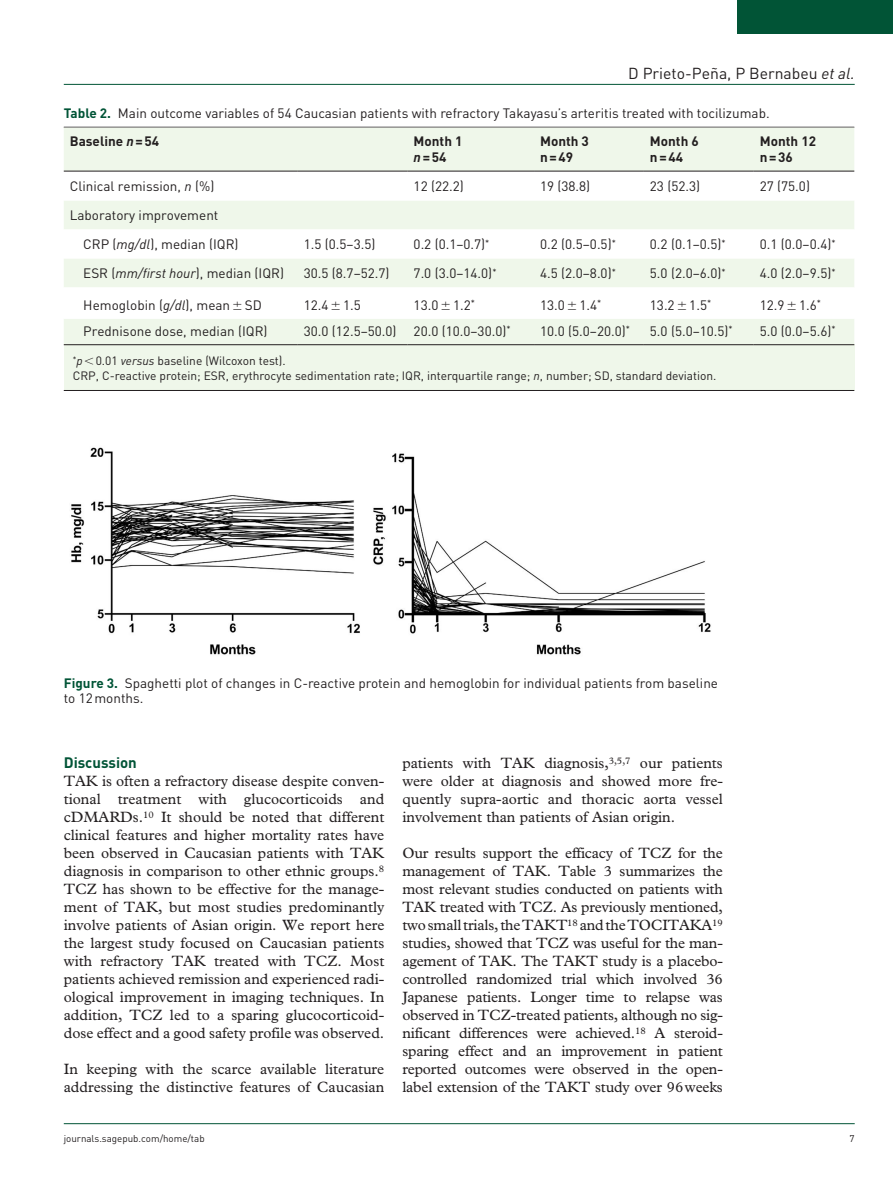
<style>
.page{position:relative;width:893px;height:1191px;background:#fff}
.page>*{position:absolute;margin:0;border:0;box-sizing:border-box;transform-origin:0 0}
.t1{font:15.75px "DIN";color:#231f20}
.t2{font:15px/18px "Plantin Std";color:#231f20;text-align:justify}
.t3{font:700 15px "DIN";color:#015436}
.t4{font:13.5px/28.5px "DIN";color:#231f20}
.t5{font:700 13.5px/15.8px "DIN";color:#231f20}
.t6{font:12px/14.2px "DIN";color:#231f20}
.t7{font:9.75px "DIN";color:#231f20}
.s1{font-style:italic}
.s2{font-weight:700;color:#015436}
.s3{font-weight:700}
.s4{font-weight:700;font-style:italic}
</style>
<div class="page">
<hr style="left:64px;top:84px;width:791px;height:1px;background:#015436">
<hr style="left:64px;top:1123px;width:791px;height:1px;background:#015436">
<div style="left:738px;top:0;width:155px;height:34px;background:#015436"></div>
<div style="left:64px;top:344px;width:791px;height:46px;background:#eff7ea"></div>
<hr style="left:64px;top:127px;width:790px;height:1px;background:#231f20">
<hr style="left:64px;top:390px;width:790px;height:1px;background:#231f20">
<div style="left:64px;top:128px;width:790px;height:216px;background:#eff7ea"></div>
<svg style="left:64px;top:172px;width:790px;height:147px"></svg>
<hr style="left:64px;top:171px;width:234px;height:1px;background:#231f20">
<hr style="left:298px;top:171px;width:110px;height:1px;background:#231f20">
<hr style="left:408px;top:171px;width:126px;height:1px;background:#231f20">
<hr style="left:534px;top:171px;width:110px;height:1px;background:#231f20">
<hr style="left:644px;top:171px;width:110px;height:1px;background:#231f20">
<hr style="left:754px;top:171px;width:100px;height:1px;background:#231f20">
<hr style="left:64px;top:344px;width:234px;height:1px;background:#231f20">
<hr style="left:298px;top:344px;width:110px;height:1px;background:#231f20">
<hr style="left:408px;top:344px;width:126px;height:1px;background:#231f20">
<hr style="left:534px;top:344px;width:110px;height:1px;background:#231f20">
<hr style="left:644px;top:344px;width:110px;height:1px;background:#231f20">
<hr style="left:754px;top:344px;width:100px;height:1px;background:#231f20">
<img style="left:71px;top:447px;width:640px;height:208px">
<svg style="left:234px;top:301px;width:7px;height:8px"></svg>
<svg style="left:332px;top:301px;width:8px;height:8px"></svg>
<svg style="left:442px;top:301px;width:8px;height:8px"></svg>
<svg style="left:568px;top:301px;width:8px;height:8px"></svg>
<svg style="left:678px;top:301px;width:8px;height:8px"></svg>
<svg style="left:788px;top:301px;width:8px;height:8px"></svg>
<p class="t1" style="left:628px;top:63px;width:228px">D Prieto-Peña, P Bernabeu <span class="s1">et al.</span></p>
<p class="t4" style="left:70px;top:98px;width:701px;text-indent:-6px"><span class="s2">Table 2.</span> Main outcome variables of 54 Caucasian patients with refractory Takayasu’s arteritis treated with tocilizumab.<br><span class="s3">Baseline</span> <span class="s4">n</span><span class="s3">=54</span></p>
<p class="t5" style="left:414px;top:133px;width:50px">Month 1 <span class="s1">n</span>=54</p>
<p class="t5" style="left:540px;top:133px;width:50px">Month 3 n=49</p>
<p class="t5" style="left:650px;top:133px;width:50px">Month 6 n=44</p>
<p class="t5" style="left:760px;top:133px;width:58px">Month 12 n=36</p>
<p class="t4" style="left:70px;top:172px;width:146px">Clinical remission, <span class="s1">n</span> (%)</p>
<p class="t4" style="left:414px;top:172px;width:52px">12 (22.2)</p>
<p class="t4" style="left:540px;top:172px;width:52px">19 (38.8)</p>
<p class="t4" style="left:650px;top:172px;width:52px">23 (52.3)</p>
<p class="t4" style="left:760px;top:172px;width:52px">27 (75.0)</p>
<p class="t4" style="left:83px;top:201px;width:157px;line-height:29px;text-indent:-14px">Laboratory improvement<br>CRP (<span class="s1">mg/dl</span>), median (IQR)</p>
<p class="t4" style="left:304px;top:230px;width:73px">1.5 (0.5–3.5)</p>
<p class="t4" style="left:414px;top:230px;width:77px">0.2 (0.1–0.7)<sup>*</sup></p>
<p class="t4" style="left:540px;top:230px;width:77px">0.2 (0.5–0.5)<sup>*</sup></p>
<p class="t4" style="left:650px;top:230px;width:77px">0.2 (0.1–0.5)<sup>*</sup></p>
<p class="t4" style="left:760px;top:230px;width:77px">0.1 (0.0–0.4)<sup>*</sup></p>
<p class="t4" style="left:83px;top:259px;width:202px">ESR (<span class="s1">mm/first hour</span>), median (IQR)</p>
<p class="t4" style="left:304px;top:259px;width:87px">30.5 (8.7–52.7)</p>
<p class="t4" style="left:414px;top:259px;width:84px">7.0 (3.0–14.0)<sup>*</sup></p>
<p class="t4" style="left:540px;top:259px;width:77px">4.5 (2.0–8.0)<sup>*</sup></p>
<p class="t4" style="left:650px;top:259px;width:77px">5.0 (2.0–6.0)<sup>*</sup></p>
<p class="t4" style="left:760px;top:259px;width:77px">4.0 (2.0–9.5)<sup>*</sup></p>
<p class="t4" style="left:83px;top:290px;width:180px">Hemoglobin (<span class="s1">g/dl</span>), mean SD</p>
<p class="t4" style="left:304px;top:290px;width:59px">12.4 1.5</p>
<p class="t4" style="left:414px;top:290px;width:63px">13.0 1.2<sup>*</sup></p>
<p class="t4" style="left:540px;top:290px;width:63px">13.0 1.4<sup>*</sup></p>
<p class="t4" style="left:650px;top:290px;width:63px">13.2 1.5<sup>*</sup></p>
<p class="t4" style="left:760px;top:290px;width:63px">12.9 1.6<sup>*</sup></p>
<p class="t4" style="left:83px;top:316px;width:186px">Prednisone dose, median (IQR)</p>
<p class="t4" style="left:304px;top:316px;width:94px">30.0 (12.5–50.0)</p>
<p class="t4" style="left:414px;top:316px;width:98px">20.0 (10.0–30.0)<sup>*</sup></p>
<p class="t4" style="left:540px;top:316px;width:91px">10.0 (5.0–20.0)<sup>*</sup></p>
<p class="t4" style="left:650px;top:316px;width:84px">5.0 (5.0–10.5)<sup>*</sup></p>
<p class="t4" style="left:760px;top:316px;width:77px">5.0 (0.0–5.6)<sup>*</sup></p>
<p class="t6" style="left:73px;top:354px;width:645px"><sup>*</sup><span class="s1">p</span> 0.01 <span class="s1">versus</span> baseline (Wilcoxon test).<br>CRP, C-reactive protein; ESR, erythrocyte sedimentation rate; IQR, interquartile range; <span class="s1">n</span>, number; SD, standard deviation.</p>
<p class="t4" style="left:64px;top:674px;width:656px;line-height:15.8px"><span class="s2">Figure 3.</span> Spaghetti plot of changes in C-reactive protein and hemoglobin for individual patients from baseline to 12months.</p>
<p class="t3" style="left:64px;top:753px;width:75px">Discussion</p>
<p class="t2" style="left:64px;top:772px;width:322px">TAK is often a refractory disease despite conven&shy;tional treatment with glucocorticoids and cDMARDs.<sup>10</sup> It should be noted that different clinical features and higher mortality rates have been observed in Caucasian patients with TAK diagnosis in comparison to other ethnic groups.<sup>8<br></sup>TCZ has shown to be effective for the manage&shy;ment of TAK, but most studies predominantly involve patients of Asian origin. We report here the largest study focused on Caucasian patients with refractory TAK treated with TCZ. Most patients achieved remission and experienced radi&shy;ological improvement in imaging techniques. In addition, TCZ led to a sparing glucocorticoid&shy;dose effect and a good safety profile was observed.</p>
<p class="t2" style="left:64px;top:1060px;width:322px">In keeping with the scarce available literature addressing the distinctive features of Caucasian</p>
<p class="t2" style="left:402px;top:754px;width:322px">patients with TAK diagnosis,<sup>3,5,7</sup> our patients were older at diagnosis and showed more fre&shy;quently supra-aortic and thoracic aorta vessel involvement than patients of Asian origin.</p>
<p class="t2" style="left:402px;top:844px;width:322px">Our results support the efficacy of TCZ for the management of TAK. Table 3 summarizes the most relevant studies conducted on patients with TAK treated with TCZ. As previously mentioned, two small trials, the TAKT<sup>18</sup> and the TOCITAKA<sup>19 </sup>studies, showed that TCZ was useful for the man&shy;agement of TAK. The TAKT study is a placebo&shy;controlled randomized trial which involved 36<br>Japanese patients. Longer time to relapse was observed in TCZ-treated patients, although no sig&shy;nificant differences were achieved.<sup>18</sup> A steroid&shy;sparing effect and an improvement in patient reported outcomes were observed in the open&shy;label extension of the TAKT study over 96weeks</p>
<p class="t7" style="left:64px;top:1132px;width:142px">journals.sagepub.com/home/tab</p>
<p class="t7" style="left:850px;top:1132px;width:7px">7</p>
</div>
